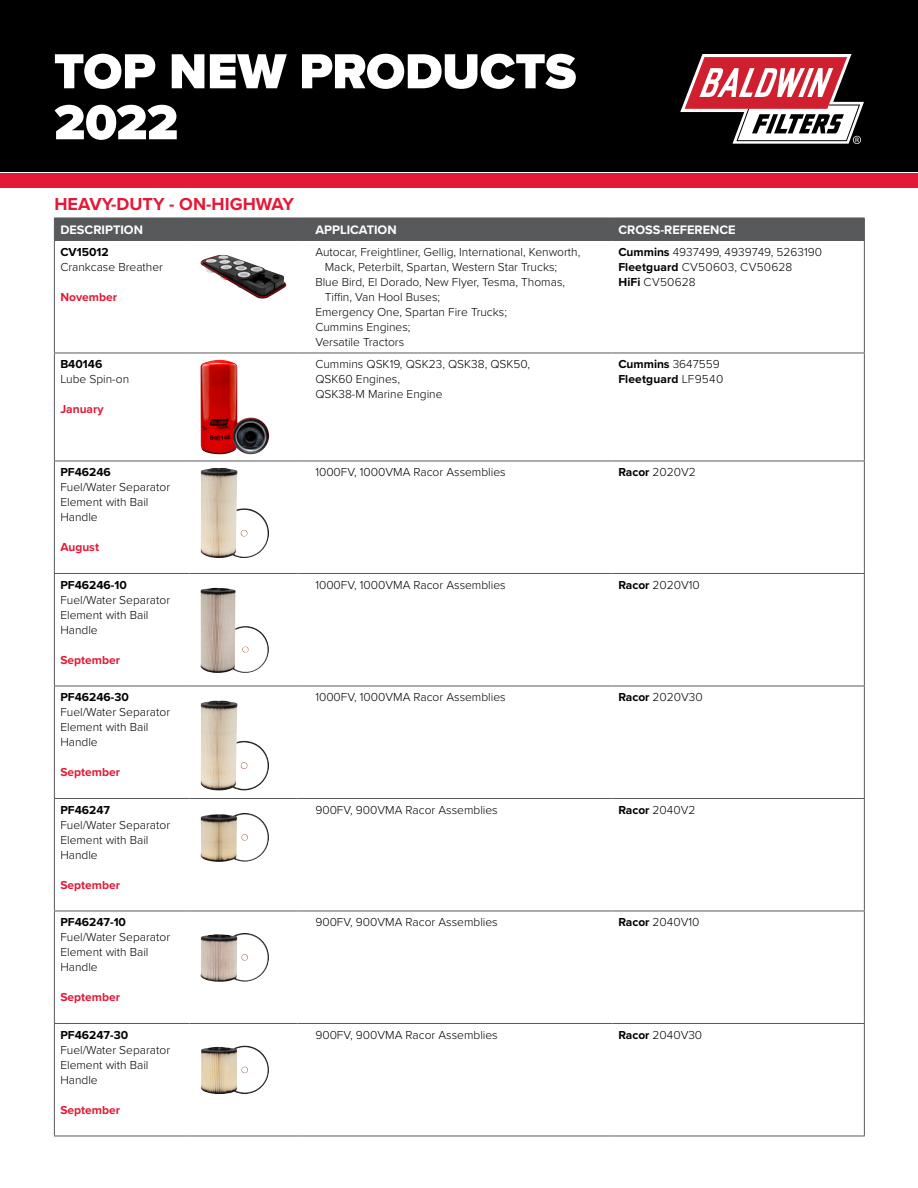
<style>
.page{position:relative;width:918px;height:1188px;background:#fff}
.page>*{position:absolute;margin:0;border:0;box-sizing:border-box;transform-origin:0 0}
.t1{font:900 51px/51px "Proxima Nova";letter-spacing:-.01em;color:#fff}
.t2{font:700 18px "Proxima Nova";color:#e31937}
.t3{font:700 12.75px "Proxima Nova";color:#fff}
.t4{font:300 12px/15px "Proxima Nova";color:#000}
.t5{font:700 12px/15px "Proxima Nova";color:#000}
.t6{font:700 12px "Proxima Nova";color:#e31937}
.s1{font-weight:700}
.s2{font-weight:300}
</style>
<div class="page">
<div style="left:0;top:0;width:918px;height:172px;background:#000"></div>
<div style="left:0;top:173px;width:918px;height:15px;background:#e31937"></div>
<svg style="left:680px;top:54px;width:184px;height:90px"></svg>
<hr style="left:54px;top:240px;width:135px;height:1px;background:#58595b">
<hr style="left:189px;top:240px;width:108px;height:1px;background:#58595b">
<hr style="left:297px;top:240px;width:315px;height:1px;background:#58595b">
<hr style="left:612px;top:240px;width:253px;height:1px;background:#58595b">
<hr style="left:54px;top:353px;width:135px;height:1px;background:#58595b">
<hr style="left:189px;top:353px;width:108px;height:1px;background:#58595b">
<hr style="left:297px;top:353px;width:315px;height:1px;background:#58595b">
<hr style="left:612px;top:353px;width:253px;height:1px;background:#58595b">
<hr style="left:54px;top:461px;width:135px;height:1px;background:#58595b">
<hr style="left:189px;top:461px;width:108px;height:1px;background:#58595b">
<hr style="left:297px;top:461px;width:315px;height:1px;background:#58595b">
<hr style="left:612px;top:461px;width:253px;height:1px;background:#58595b">
<hr style="left:54px;top:573px;width:135px;height:1px;background:#58595b">
<hr style="left:189px;top:573px;width:108px;height:1px;background:#58595b">
<hr style="left:297px;top:573px;width:315px;height:1px;background:#58595b">
<hr style="left:612px;top:573px;width:253px;height:1px;background:#58595b">
<hr style="left:54px;top:686px;width:135px;height:1px;background:#58595b">
<hr style="left:189px;top:686px;width:108px;height:1px;background:#58595b">
<hr style="left:297px;top:686px;width:315px;height:1px;background:#58595b">
<hr style="left:612px;top:686px;width:253px;height:1px;background:#58595b">
<hr style="left:54px;top:798px;width:135px;height:1px;background:#58595b">
<hr style="left:189px;top:798px;width:108px;height:1px;background:#58595b">
<hr style="left:297px;top:798px;width:315px;height:1px;background:#58595b">
<hr style="left:612px;top:798px;width:253px;height:1px;background:#58595b">
<hr style="left:54px;top:911px;width:135px;height:1px;background:#58595b">
<hr style="left:189px;top:911px;width:108px;height:1px;background:#58595b">
<hr style="left:297px;top:911px;width:315px;height:1px;background:#58595b">
<hr style="left:612px;top:911px;width:253px;height:1px;background:#58595b">
<hr style="left:54px;top:1023px;width:135px;height:1px;background:#58595b">
<hr style="left:189px;top:1023px;width:108px;height:1px;background:#58595b">
<hr style="left:297px;top:1023px;width:315px;height:1px;background:#58595b">
<hr style="left:612px;top:1023px;width:253px;height:1px;background:#58595b">
<hr style="left:54px;top:1136px;width:135px;height:1px;background:#58595b">
<hr style="left:189px;top:1136px;width:108px;height:1px;background:#58595b">
<hr style="left:297px;top:1136px;width:315px;height:1px;background:#58595b">
<hr style="left:612px;top:1136px;width:253px;height:1px;background:#58595b">
<div style="left:54px;top:218px;width:811px;height:22px;background:#58595b"></div>
<hr style="left:54px;top:241px;width:1px;height:112px;background:#58595b">
<hr style="left:864px;top:241px;width:1px;height:112px;background:#58595b">
<hr style="left:54px;top:353px;width:1px;height:108px;background:#58595b">
<hr style="left:864px;top:353px;width:1px;height:108px;background:#58595b">
<hr style="left:54px;top:461px;width:1px;height:112px;background:#58595b">
<hr style="left:864px;top:461px;width:1px;height:112px;background:#58595b">
<hr style="left:54px;top:574px;width:1px;height:112px;background:#58595b">
<hr style="left:864px;top:574px;width:1px;height:112px;background:#58595b">
<hr style="left:54px;top:686px;width:1px;height:112px;background:#58595b">
<hr style="left:864px;top:686px;width:1px;height:112px;background:#58595b">
<hr style="left:54px;top:799px;width:1px;height:112px;background:#58595b">
<hr style="left:864px;top:799px;width:1px;height:112px;background:#58595b">
<hr style="left:54px;top:911px;width:1px;height:112px;background:#58595b">
<hr style="left:864px;top:911px;width:1px;height:112px;background:#58595b">
<hr style="left:54px;top:1024px;width:1px;height:112px;background:#58595b">
<hr style="left:864px;top:1024px;width:1px;height:112px;background:#58595b">
<img style="left:200px;top:255px;width:86px;height:44px">
<img style="left:200px;top:360px;width:69px;height:94px">
<img style="left:200px;top:468px;width:69px;height:90px">
<img style="left:200px;top:588px;width:69px;height:85px">
<img style="left:200px;top:700px;width:69px;height:91px">
<img style="left:201px;top:813px;width:68px;height:49px">
<img style="left:200px;top:933px;width:69px;height:49px">
<img style="left:201px;top:1045px;width:68px;height:49px">
<h1 class="t1" style="left:54px;top:45px;width:524px">TOP NEW PRODUCTS<br>2022</h1>
<h2 class="t2" style="left:54px;top:190px;width:241px">HEAVY-DUTY - ON-HIGHWAY</h2>
<p class="t3" style="left:60px;top:220px;width:84px">DESCRIPTION</p>
<p class="t3" style="left:315px;top:220px;width:83px">APPLICATION</p>
<p class="t3" style="left:618px;top:220px;width:119px">CROSS-REFERENCE</p>
<p class="t5" style="left:60px;top:244px;width:50px">CV15012</p>
<p class="t4" style="left:60px;top:259px;width:104px">Crankcase Breather</p>
<p class="t6" style="left:60px;top:288px;width:58px">November</p>
<p class="t4" style="left:618px;top:244px;width:205px"><span class="s1">Cummins</span> 4937499, 4939749, 5263190<br><span class="s1">Fleetguard</span> CV50603, CV50628<br><span class="s1">HiFi</span> CV50628</p>
<p class="t4" style="left:315px;top:244px;width:267px">Autocar, Freightliner, Gellig, International, Kenworth,</p>
<p class="t4" style="left:325px;top:259px;width:234px">Mack, Peterbilt, Spartan, Western Star Trucks;</p>
<p class="t4" style="left:315px;top:274px;width:251px">Blue Bird, El Dorado, New Flyer, Tesma, Thomas,</p>
<p class="t4" style="left:325px;top:289px;width:117px">Tiffin, Van Hool Buses;</p>
<p class="t4" style="left:315px;top:304px;width:193px">Emergency One, Spartan Fire Trucks;</p>
<p class="t4" style="left:315px;top:319px;width:97px">Cummins Engines;</p>
<p class="t4" style="left:315px;top:334px;width:90px">Versatile Tractors</p>
<p class="t5" style="left:60px;top:357px;width:43px">B40146</p>
<p class="t4" style="left:60px;top:371px;width:70px">Lube Spin-on</p>
<p class="t6" style="left:60px;top:401px;width:45px">January</p>
<p class="t5" style="left:60px;top:465px;width:52px">PF46246</p>
<p class="t4" style="left:60px;top:479px;width:111px">Fuel/Water Separator<br>Element with Bail<br>Handle</p>
<p class="t6" style="left:60px;top:539px;width:40px">August</p>
<p class="t5" style="left:60px;top:577px;width:68px">PF46246-10</p>
<p class="t4" style="left:60px;top:592px;width:111px">Fuel/Water Separator<br>Element with Bail<br>Handle</p>
<p class="t6" style="left:60px;top:651px;width:61px">September</p>
<p class="t5" style="left:60px;top:690px;width:70px">PF46246-30</p>
<p class="t4" style="left:60px;top:704px;width:111px">Fuel/Water Separator<br>Element with Bail<br>Handle</p>
<p class="t6" style="left:60px;top:764px;width:61px">September</p>
<p class="t5" style="left:60px;top:802px;width:51px">PF46247</p>
<p class="t4" style="left:60px;top:817px;width:111px">Fuel/Water Separator<br>Element with Bail<br>Handle</p>
<p class="t6" style="left:60px;top:876px;width:61px">September</p>
<p class="t5" style="left:60px;top:915px;width:67px">PF46247-10</p>
<p class="t4" style="left:60px;top:929px;width:111px">Fuel/Water Separator<br>Element with Bail<br>Handle</p>
<p class="t6" style="left:60px;top:989px;width:61px">September</p>
<p class="t5" style="left:60px;top:1027px;width:69px">PF46247-30</p>
<p class="t4" style="left:60px;top:1042px;width:111px">Fuel/Water Separator<br>Element with Bail<br>Handle</p>
<p class="t6" style="left:60px;top:1101px;width:61px">September</p>
<p class="t4" style="left:315px;top:356px;width:216px">Cummins QSK19, QSK23, QSK38, QSK50,<br>QSK60 Engines,<br>QSK38-M Marine Engine</p>
<p class="t5" style="left:618px;top:357px;width:106px">Cummins <span class="s2">3647559<br></span>Fleetguard <span class="s2">LF9540</span></p>
<p class="t4" style="left:315px;top:464px;width:192px">1000FV, 1000VMA Racor Assemblies</p>
<p class="t4" style="left:618px;top:464px;width:79px"><span class="s1">Racor</span> 2020V2</p>
<p class="t4" style="left:315px;top:577px;width:192px">1000FV, 1000VMA Racor Assemblies</p>
<p class="t4" style="left:618px;top:577px;width:83px"><span class="s1">Racor</span> 2020V10</p>
<p class="t4" style="left:315px;top:689px;width:192px">1000FV, 1000VMA Racor Assemblies</p>
<p class="t4" style="left:618px;top:689px;width:86px"><span class="s1">Racor</span> 2020V30</p>
<p class="t4" style="left:315px;top:802px;width:184px">900FV, 900VMA Racor Assemblies</p>
<p class="t4" style="left:618px;top:802px;width:79px"><span class="s1">Racor</span> 2040V2</p>
<p class="t4" style="left:315px;top:914px;width:184px">900FV, 900VMA Racor Assemblies</p>
<p class="t4" style="left:618px;top:914px;width:83px"><span class="s1">Racor</span> 2040V10</p>
<p class="t4" style="left:315px;top:1027px;width:184px">900FV, 900VMA Racor Assemblies</p>
<p class="t4" style="left:618px;top:1027px;width:85px"><span class="s1">Racor</span> 2040V30</p>
</div>
